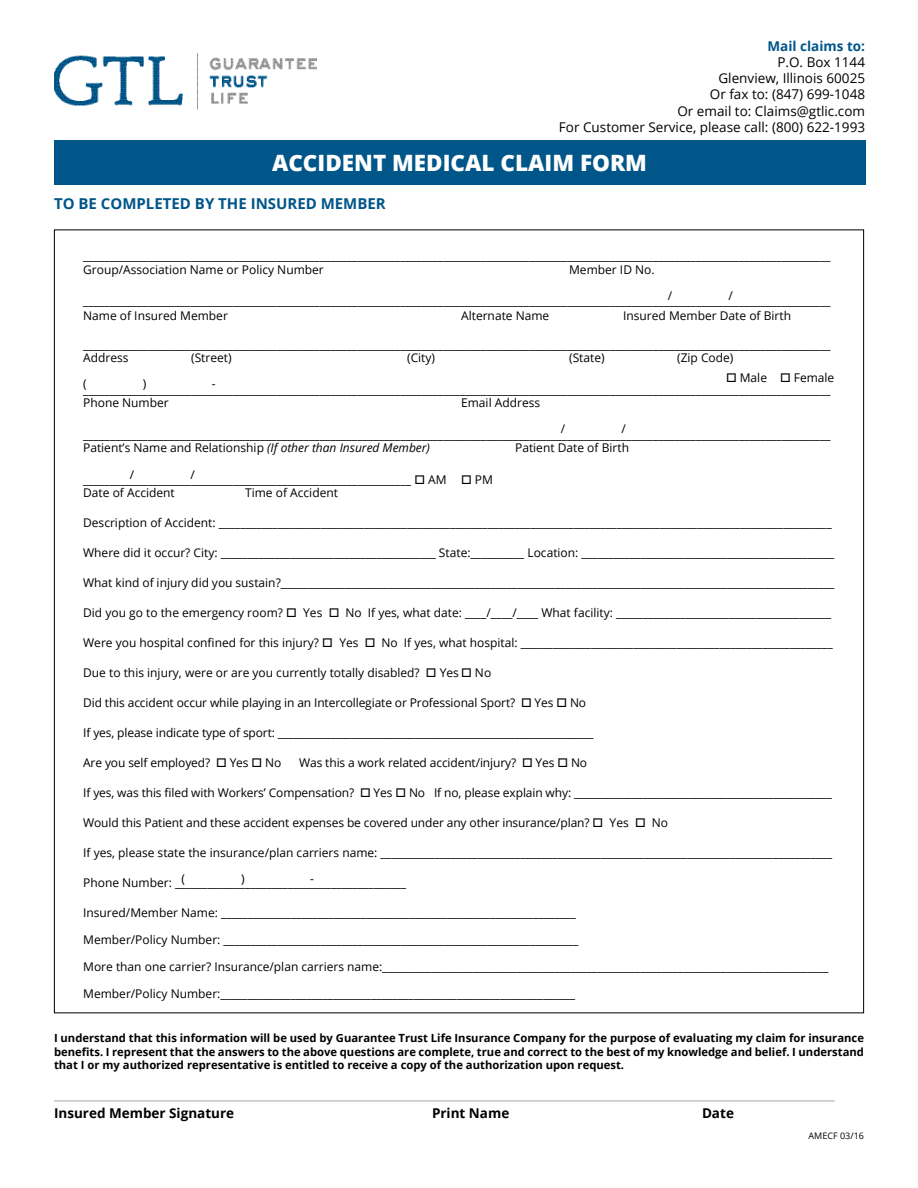
<style>
.page{position:relative;width:918px;height:1188px;background:#fff}
.page>*{position:absolute;margin:0;border:0;box-sizing:border-box;transform-origin:0 0}
.t1{font:800 22.5px "Open Sans";color:#fff}
.t2{font:700 15px "Open Sans";color:#005589}
.t3{font:13.5px/16.2px "Open Sans";color:#000;text-align:right}
.t4{font:700 13.5px "Open Sans";color:#000}
.t5{font:700 13.5px "Open Sans";color:#005589}
.t6{font:12px/13.5px "Open Sans";color:#000}
.t7{font:700 11.25px/13.5px "Open Sans";color:#000;text-align:justify}
.t8{font:9px "Open Sans";color:#000}
.s1{font-style:italic}
</style>
<div class="page">
<img style="left:54px;top:54px;width:263px;height:56px">
<div style="left:54px;top:140px;width:811px;height:44px;background:#005589"></div>
<hr style="left:54px;top:1101px;width:781px;height:1px;background:#a7a9ac">
<p class="t5" style="left:768px;top:36px;width:99px">Mail claims to:</p>
<p class="t3" style="left:559px;top:54px;width:308px">P.O. Box 1144<br>Glenview, Illinois 60025<br>Or fax to: (847) 699-1048<br>Or email to: Claims@gtlic.com<br>For Customer Service, please call: (800) 622-1993</p>
<h1 class="t1" style="left:272px;top:146px;width:377px">ACCIDENT MEDICAL CLAIM FORM</h1>
<p class="t2" style="left:54px;top:193px;width:333px">TO BE COMPLETED BY THE INSURED MEMBER</p>
<p class="t6" style="left:83px;top:249px;width:749px">___________________________________________________________________________________________________________________________________________<br>Group/Association Name or Policy Number</p>
<p class="t6" style="left:569px;top:262px;width:87px">Member ID No.</p>
<p class="t6" style="left:83px;top:293px;width:749px;line-height:15px">___________________________________________________________________________________________________________________________________________<br>Name of Insured Member</p>
<p class="t6" style="left:668px;top:289px;width:6px">/</p>
<p class="t6" style="left:728px;top:289px;width:6px">/</p>
<p class="t6" style="left:461px;top:309px;width:90px">Alternate Name</p>
<p class="t6" style="left:623px;top:309px;width:169px">Insured Member Date of Birth</p>
<p class="t6" style="left:83px;top:337px;width:749px">___________________________________________________________________________________________________________________________________________<br>Address</p>
<p class="t6" style="left:191px;top:351px;width:42px">(Street)</p>
<p class="t6" style="left:407px;top:351px;width:29px">(City)</p>
<p class="t6" style="left:569px;top:351px;width:37px">(State)</p>
<p class="t6" style="left:677px;top:351px;width:58px">(Zip Code)</p>
<p class="t6" style="left:83px;top:382px;width:749px">___________________________________________________________________________________________________________________________________________<br>Phone Number</p>
<p class="t6" style="left:726px;top:370px;width:110px">□ Male □ Female</p>
<p class="t6" style="left:83px;top:377px;width:5px">(</p>
<p class="t6" style="left:143px;top:377px;width:5px">)</p>
<p class="t6" style="left:212px;top:377px;width:5px">-</p>
<p class="t6" style="left:461px;top:396px;width:81px">Email Address</p>
<p class="t6" style="left:83px;top:427px;width:749px">___________________________________________________________________________________________________________________________________________<br>Patient’s Name and Relationship <span class="s1">(If other than Insured Member)</span></p>
<p class="t6" style="left:561px;top:421px;width:6px">/</p>
<p class="t6" style="left:621px;top:421px;width:6px">/</p>
<p class="t6" style="left:515px;top:441px;width:115px">Patient Date of Birth</p>
<p class="t6" style="left:130px;top:467px;width:6px">/</p>
<p class="t6" style="left:191px;top:467px;width:6px">/</p>
<p class="t6" style="left:83px;top:472px;width:411px">_____________________________________________________________ □ AM □ PM<br>Date of Accident</p>
<p class="t6" style="left:245px;top:486px;width:94px">Time of Accident</p>
<p class="t6" style="left:83px;top:516px;width:750px">Description of Accident: __________________________________________________________________________________________________________________</p>
<p class="t6" style="left:83px;top:546px;width:753px">Where did it occur? City: ________________________________________ State:__________ Location: _______________________________________________</p>
<p class="t6" style="left:83px;top:576px;width:753px">What kind of injury did you sustain?_______________________________________________________________________________________________________</p>
<p class="t6" style="left:83px;top:606px;width:750px">Did you go to the emergency room? □ Yes □ No If yes, what date: ____/____/____ What facility: ________________________________________</p>
<p class="t6" style="left:83px;top:636px;width:751px">Were you hospital confined for this injury? □ Yes □ No If yes, what hospital: __________________________________________________________</p>
<p class="t6" style="left:83px;top:666px;width:410px">Due to this injury, were or are you currently totally disabled? □ Yes □ No</p>
<p class="t6" style="left:83px;top:696px;width:505px">Did this accident occur while playing in an Intercollegiate or Professional Sport? □ Yes □ No</p>
<p class="t6" style="left:83px;top:726px;width:512px">If yes, please indicate type of sport: ____________________________________________________________</p>
<p class="t6" style="left:83px;top:756px;width:200px">Are you self employed? □ Yes □ No</p>
<p class="t6" style="left:299px;top:756px;width:290px">Was this a work related accident/injury? □ Yes □ No</p>
<p class="t6" style="left:83px;top:786px;width:750px">If yes, was this filed with Workers’ Compensation? □ Yes □ No If no, please explain why: _________________________________________________</p>
<p class="t6" style="left:83px;top:816px;width:586px">Would this Patient and these accident expenses be covered under any other insurance/plan? □ Yes □ No</p>
<p class="t6" style="left:83px;top:846px;width:750px">If yes, please state the insurance/plan carriers name: ____________________________________________________________________________________</p>
<p class="t6" style="left:83px;top:876px;width:325px">Phone Number: ___________________________________________</p>
<p class="t6" style="left:83px;top:906px;width:494px">Insured/Member Name: __________________________________________________________________</p>
<p class="t6" style="left:83px;top:933px;width:497px">Member/Policy Number: __________________________________________________________________</p>
<p class="t6" style="left:83px;top:960px;width:747px">More than one carrier? Insurance/plan carriers name:___________________________________________________________________________________</p>
<p class="t6" style="left:83px;top:987px;width:494px">Member/Policy Number:__________________________________________________________________</p>
<p class="t6" style="left:181px;top:871px;width:5px">(</p>
<p class="t6" style="left:241px;top:871px;width:5px">)</p>
<p class="t6" style="left:310px;top:871px;width:5px">-</p>
<p class="t7" style="left:54px;top:1031px;width:812px">I understand that this information will be used by Guarantee Trust Life Insurance Company for the purpose of evaluating my claim for insurance benefits. I represent that the answers to the above questions are complete, true and correct to the best of my knowledge and belief. I understand that I or my authorized representative is entitled to receive a copy of the authorization upon request.</p>
<p class="t4" style="left:54px;top:1103px;width:182px">Insured Member Signature</p>
<p class="t4" style="left:432px;top:1103px;width:79px">Print Name</p>
<p class="t4" style="left:702px;top:1103px;width:33px">Date</p>
<p class="t8" style="left:809px;top:1130px;width:57px">AMECF 03/16</p>
</div>
